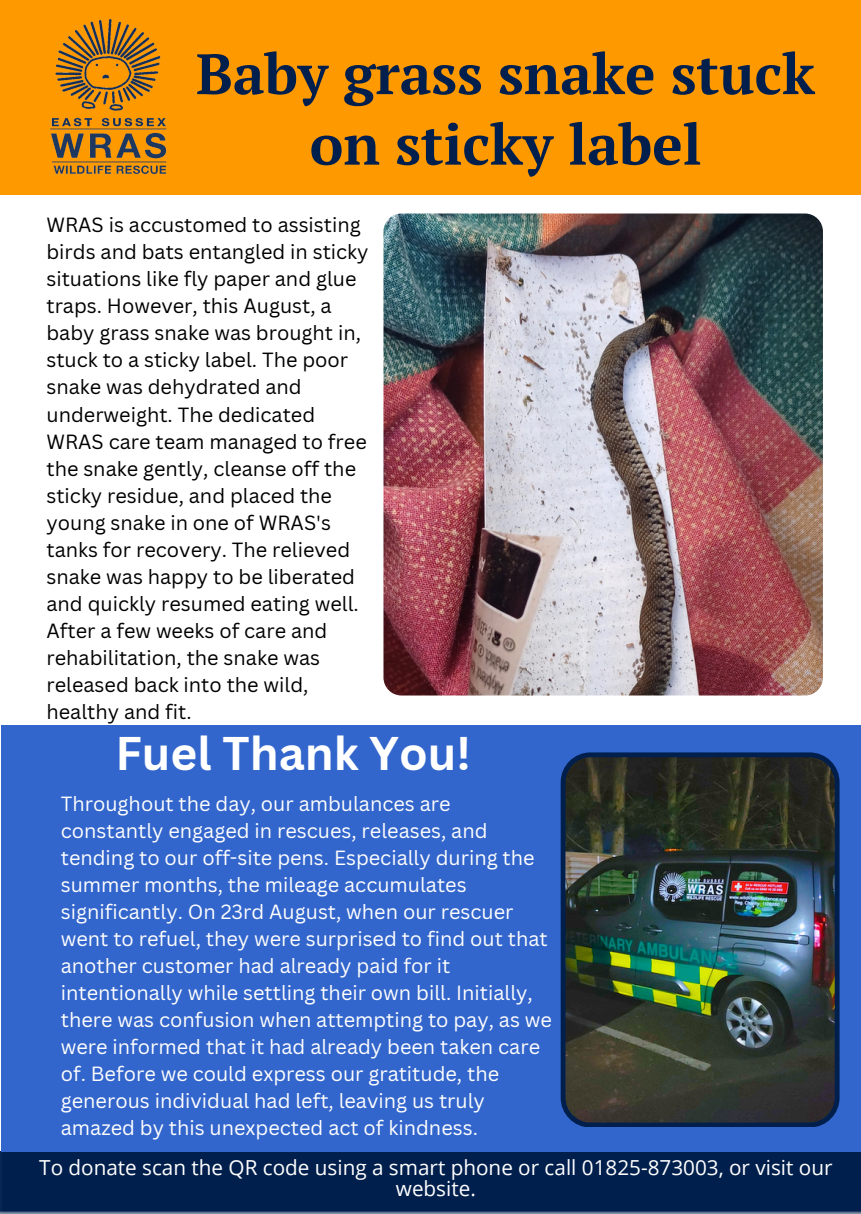
<style>
.page{position:relative;width:861px;height:1214px;background:#fff}
.page>*{position:absolute;margin:0;border:0;box-sizing:border-box;transform-origin:0 0}
.t1{font:700 56.8px/70.4px "PT Serif";color:#001f4d;text-align:center}
.t2{font:700 46px "Canva Sans";color:#fff}
.t3{font:20.8px/21px "Open Sans";color:#fff;text-align:center}
.t4{font:20px/27px "Canva Sans";color:#fefefe}
.t5{font:20px/27px "Canva Sans";color:#000}
</style>
<div class="page">
<div style="left:1px;top:1151px;width:859px;height:62px;background:#001f4d"></div>
<div style="left:0;top:0;width:861px;height:195px;background:#f90"></div>
<img style="left:50px;top:19px;width:117px;height:156px">
<div style="left:1px;top:725px;width:860px;height:426px;background:#36c"></div>
<img style="left:561px;top:752px;width:279px;height:375px">
<img style="left:383px;top:213px;width:440px;height:482px;border-radius:18px">
<h2 class="t1" style="left:196px;top:38px;width:621px">Baby grass snake stuck on sticky label</h2>
<p class="t5" style="left:46px;top:211px;width:324px">WRAS is accustomed to assisting birds and bats entangled in sticky situations like fly paper and glue traps. However, this August, a baby grass snake was brought in, stuck to a sticky label. The poor snake was dehydrated and underweight. The dedicated<br>WRAS care team managed to free the snake gently, cleanse off the sticky residue, and placed the young snake in one of WRAS's tanks for recovery. The relieved snake was happy to be liberated and quickly resumed eating well.<br>After a few weeks of care and rehabilitation, the snake was released back into the wild, healthy and fit.</p>
<p class="t2" style="left:115px;top:721px;width:357px">Fuel Thank You!</p>
<p class="t4" style="left:61px;top:789px;width:493px">Throughout the day, our ambulances are constantly engaged in rescues, releases, and tending to our off-site pens. Especially during the summer months, the mileage accumulates significantly. On 23rd August, when our rescuer went to refuel, they were surprised to find out that another customer had already paid for it intentionally while settling their own bill. Initially, there was confusion when attempting to pay, as we were informed that it had already been taken care of. Before we could express our gratitude, the generous individual had left, leaving us truly amazed by this unexpected act of kindness.</p>
<p class="t3" style="left:39px;top:1156px;width:795px">To donate scan the QR code using a smart phone or call 01825-873003, or visit our website.</p>
</div>
